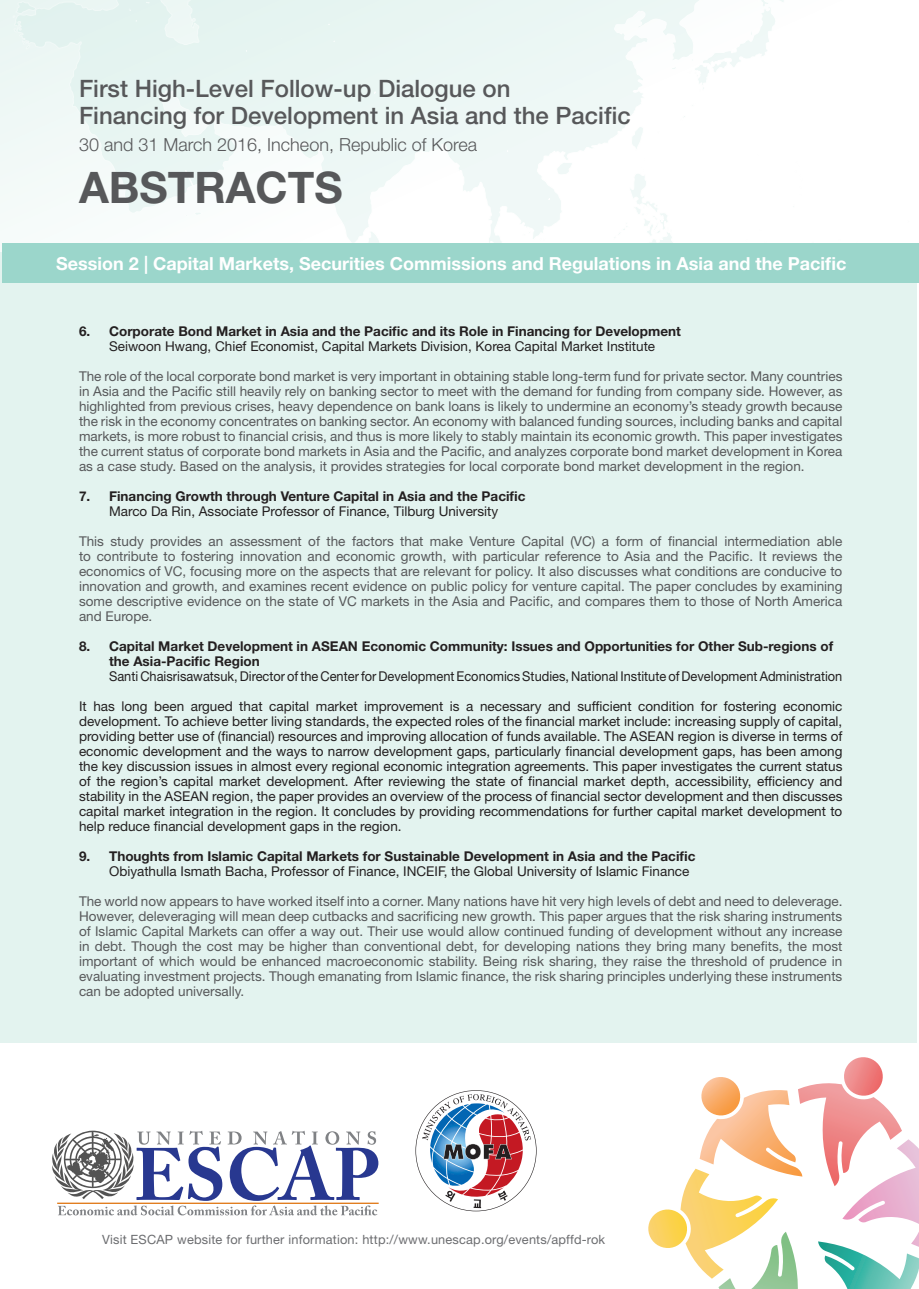
<style>
.page{position:relative;width:919px;height:1289px;background:#fff}
.page>*{position:absolute;margin:0;border:0;box-sizing:border-box;transform-origin:0 0}
.t1{font:700 43.5px "Helvetica Neue LT Std";color:#57585a}
.t2{font:500 24px/27px "Helvetica Neue LT Std";color:#57585a}
.t3{font:700 18px "Helvetica Neue LT Std";color:#fff}
.t4{font:300 18px "Helvetica Neue LT Std";color:#57585a}
.t5{font:13.5px/15px "Helvetica Neue LT Std";color:#57585a;text-align:justify}
.t6{font:13.5px/15px "Helvetica Neue LT Std";color:#231f20;text-align:justify}
.t7{font:700 13.5px/15px "Helvetica Neue LT Std";color:#231f20}
.t8{font:13.5px "Helvetica Neue LT Std";color:#231f20;scale:.95 1}
.t9{font:12.75px "Helvetica Neue LT Std";letter-spacing:.015em;color:#6c6d70}
</style>
<div class="page">
<svg style="left:52px;top:1130px;width:326px;height:85px"></svg>
<svg style="left:415px;top:1090px;width:121px;height:121px"></svg>
<svg style="left:13px;top:0;width:904px;height:297px"></svg>
<svg style="left:648px;top:1057px;width:270px;height:231px"></svg>
<div style="left:0;top:252px;width:916px;height:790px;background:#e3f3ef"></div>
<div style="left:2px;top:243px;width:916px;height:40px;background:#9bd6cb"></div>
<h2 class="t2" style="left:79px;top:75px;width:553px">First High-Level Follow-up Dialogue on<br>Financing for Development in Asia and the Pacific</h2>
<h3 class="t4" style="left:79px;top:133px;width:399px">30 and 31 March 2016, Incheon, Republic of Korea</h3>
<h1 class="t1" style="left:79px;top:161px;width:265px">ABSTRACTS</h1>
<h3 class="t3" style="left:56px;top:252px;width:791px">Session 2 | Capital Markets, Securities Commissions and Regulations in Asia and the Pacific</h3>
<p class="t7" style="left:79px;top:323px;width:603px">6. Corporate Bond Market in Asia and the Pacific and its Role in Financing for Development</p>
<p class="t6" style="left:109px;top:338px;width:547px">Seiwoon Hwang, Chief Economist, Capital Markets Division, Korea Capital Market Institute</p>
<p class="t5" style="left:79px;top:368px;width:764px">The role of the local corporate bond market is very important in obtaining stable long-term fund for private sector. Many countries in Asia and the Pacific still heavily rely on banking sector to meet with the demand for funding from company side. However, as highlighted from previous crises, heavy dependence on bank loans is likely to undermine an economy’s steady growth because the risk in the economy concentrates on banking sector. An economy with balanced funding sources, including banks and capital markets, is more robust to financial crisis, and thus is more likely to stably maintain its economic growth. This paper investigates the current status of corporate bond markets in Asia and the Pacific, and analyzes corporate bond market development in Korea as a case study. Based on the analysis, it provides strategies for local corporate bond market development in the region.</p>
<p class="t7" style="left:79px;top:488px;width:448px">7. Financing Growth through Venture Capital in Asia and the Pacific</p>
<p class="t6" style="left:109px;top:503px;width:390px">Marco Da Rin, Associate Professor of Finance, Tilburg University</p>
<p class="t5" style="left:79px;top:533px;width:764px">This study provides an assessment of the factors that make Venture Capital (VC) a form of financial intermediation able to contribute to fostering innovation and economic growth, with particular reference to Asia and the Pacific. It reviews the economics of VC, focusing more on the aspects that are relevant for policy. It also discusses what conditions are conducive to innovation and growth, and examines recent evidence on public policy for venture capital. The paper concludes by examining some descriptive evidence on the state of VC markets in the Asia and Pacific, and compares them to those of North America and Europe.</p>
<p class="t7" style="left:109px;top:638px;width:725px;text-indent:-30px">8. Capital Market Development in ASEAN Economic Community: Issues and Opportunities for Other Sub-regions of the Asia-Pacific Region</p>
<p class="t8" style="left:109px;top:667px;width:773px">Santi Chaisrisawatsuk, Director of the Center for Development Economics Studies, National Institute of Development Administration</p>
<p class="t6" style="left:79px;top:698px;width:764px">It has long been argued that capital market improvement is a necessary and sufficient condition for fostering economic development. To achieve better living standards, the expected roles of the financial market include: increasing supply of capital, providing better use of (financial) resources and improving allocation of funds available. The ASEAN region is diverse in terms of economic development and the ways to narrow development gaps, particularly financial development gaps, has been among the key discussion issues in almost every regional economic integration agreements. This paper investigates the current status of the region’s capital market development. After reviewing the state of financial market depth, accessibility, efficiency and stability in the ASEAN region, the paper provides an overview of the process of financial sector development and then discusses capital market integration in the region. It concludes by providing recommendations for further capital market development to help reduce financial development gaps in the region.</p>
<p class="t7" style="left:79px;top:848px;width:618px">9. Thoughts from Islamic Capital Markets for Sustainable Development in Asia and the Pacific</p>
<p class="t6" style="left:109px;top:863px;width:581px">Obiyathulla Ismath Bacha, Professor of Finance, INCEIF, the Global University of Islamic Finance</p>
<p class="t5" style="left:79px;top:893px;width:764px">The world now appears to have worked itself into a corner. Many nations have hit very high levels of debt and need to deleverage.<br>However, deleveraging will mean deep cutbacks and sacrificing new growth. This paper argues that the risk sharing instruments of Islamic Capital Markets can offer a way out. Their use would allow continued funding of development without any increase in debt. Though the cost may be higher than conventional debt, for developing nations they bring many benefits, the most important of which would be enhanced macroeconomic stability. Being risk sharing, they raise the threshold of prudence in evaluating investment projects. Though emanating from Islamic finance, the risk sharing principles underlying these instruments can be adopted universally.</p>
<p class="t9" style="left:102px;top:1231px;width:504px">Visit ESCAP website for further information: http://www.unescap.org/events/apffd-rok</p>
</div>
